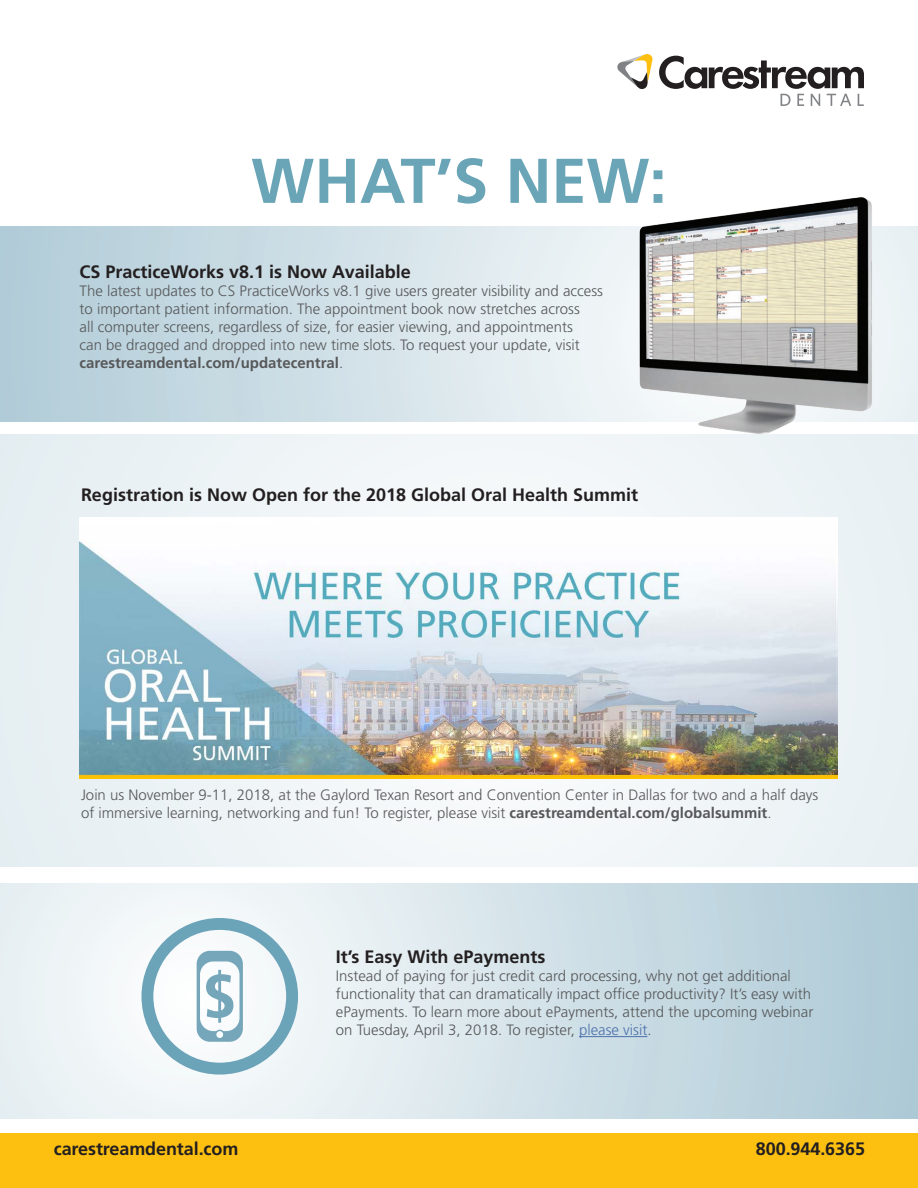
<style>
.page{position:relative;width:918px;height:1188px;background:#fff}
.page>*{position:absolute;margin:0;border:0;box-sizing:border-box;transform-origin:0 0}
.t1{font:700 63.15px "Frutiger LT Std";color:#69a5b7}
.headers{font:700 18px "Frutiger LT Std";color:#231f20}
.Bullets{font:300 15px/18px "Frutiger LT Std";color:#57585a}
.s1{font-weight:700}
.s2{color:#4d72ac}
</style>
<div class="page">
<svg style="left:659px;top:56px;width:205px;height:50px"></svg>
<svg style="left:617px;top:54px;width:36px;height:35px"></svg>
<svg style="left:0;top:883px;width:918px;height:236px;background:#d4e3e9"></svg>
<svg style="left:0;top:227px;width:918px;height:194px;background:#cfdfe7"></svg>
<hr style="left:579px;top:1036px;width:68px;height:1px;background:#4d72ac">
<div style="left:0;top:1134px;width:918px;height:54px;background:#fdc011"></div>
<div style="left:0;top:435px;width:918px;height:432px;background:#edf3f6"></div>
<img style="left:618px;top:197px;width:287px;height:238px">
<img style="left:80px;top:517px;width:758px;height:261px">
<svg style="left:141px;top:918px;width:157px;height:157px"></svg>
<div style="left:216px;top:1030px;width:8px;height:9px;background:#faffff;border-radius:50%"></div>
<div style="left:215px;top:1030px;width:10px;height:9px;border:2px solid #75a6ba;border-radius:50%"></div>
<p class="t1" style="left:251px;top:144px;width:417px">WHAT’S NEW:</p>
<p class="headers" style="left:80px;top:261px;width:333px">CS PracticeWorks v8.1 is Now Available</p>
<p class="Bullets" style="left:80px;top:282px;width:525px">The latest updates to CS PracticeWorks v8.1 give users greater visibility and access to important patient information. The appointment book now stretches across<br>all computer screens, regardless of size, for easier viewing, and appointments<br>can be dragged and dropped into new time slots. To request your update, visit <span class="s1">carestreamdental.com/updatecentral</span>.</p>
<p class="headers" style="left:81px;top:484px;width:559px">Registration is Now Open for the 2018 Global Oral Health Summit</p>
<p class="Bullets" style="left:81px;top:786px;width:739px">Join us November 9-11, 2018, at the Gaylord Texan Resort and Convention Center in Dallas for two and a half days of immersive learning, networking and fun! To register, please visit <span class="s1">carestreamdental.com/globalsummit</span>.</p>
<p class="headers" style="left:336px;top:946px;width:211px">It’s Easy With ePayments</p>
<p class="Bullets" style="left:336px;top:967px;width:479px">Instead of paying for just credit card processing, why not get additional functionality that can dramatically impact office productivity? It’s easy with ePayments. To learn more about ePayments, attend the upcoming webinar on Tuesday, April 3, 2018. To register, <span class="s2">please visit</span>.</p>
<p class="headers" style="left:54px;top:1139px;width:186px">carestreamdental.com</p>
<p class="headers" style="left:756px;top:1139px;width:111px">800.944.6365</p>
</div>
